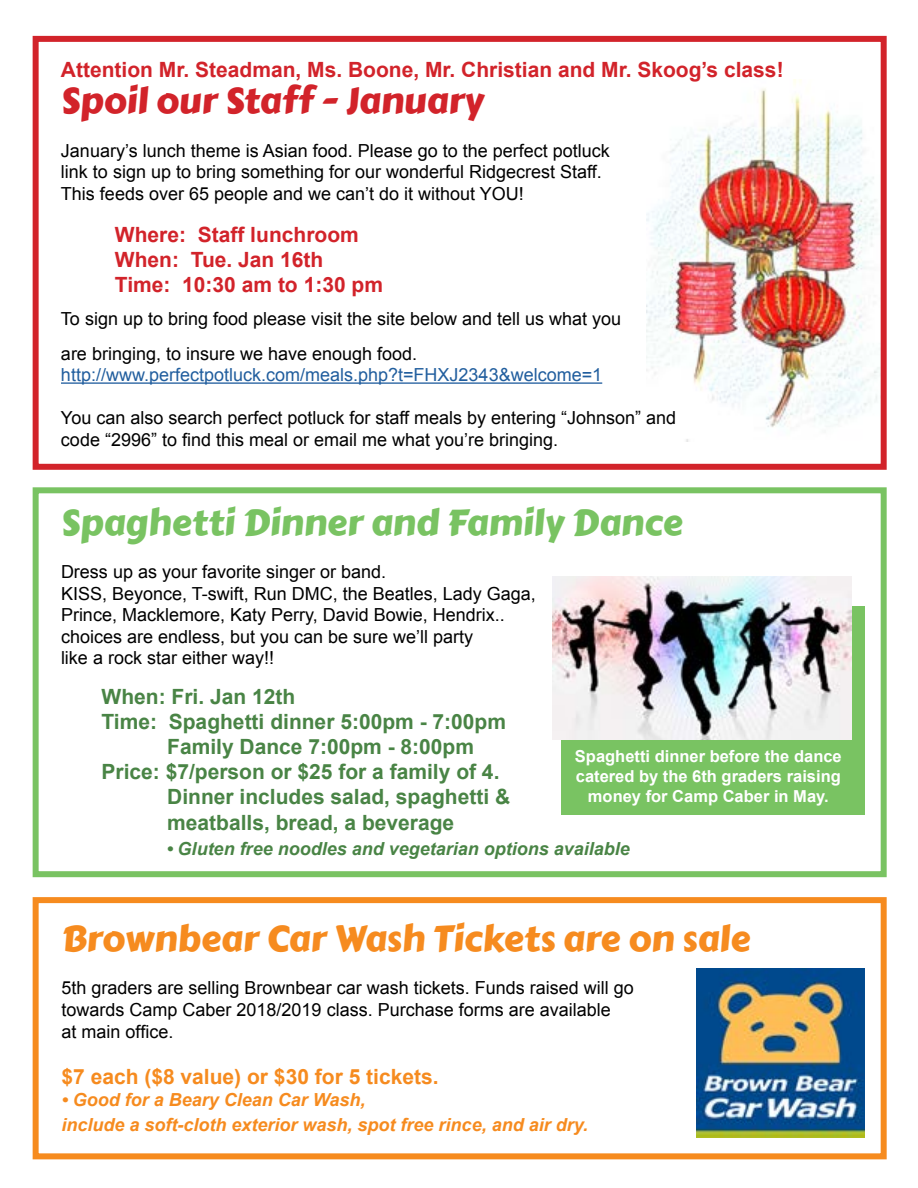
<style>
.page{position:relative;width:918px;height:1188px;background:#fff}
.page>*{position:absolute;margin:0;border:0;box-sizing:border-box;transform-origin:0 0}
.t1{font:36px "Carter One";color:#f68b1f}
.t2{font:36px "Carter One";color:#79c362}
.t3{font:36px "Carter One";color:#d2232a}
.t4{font:700 21px "Arial";color:#498445}
.t5{font:700 21px/25.2px "Arial";color:#d2232a}
.t6{font:700 21px "Arial";color:#f68b1f}
.t7{font:18px/21.6px "Arial";color:#000}
.t8{font:italic 700 18px/25.2px "Arial";color:#f68b1f}
.t9{font:18px "Arial";color:#215e9e}
.t10{font:italic 700 18px "Arial";color:#498445}
.t11{font:700 16.5px/19.8px "Arial";color:#fff;text-align:center}
</style>
<div class="page">
<img style="left:647px;top:79px;width:233px;height:362px">
<div style="left:33px;top:36px;width:854px;height:434px;border:6px solid #d2232a"></div>
<div style="left:33px;top:487px;width:854px;height:390px;border:6px solid #79c362"></div>
<div style="left:33px;top:897px;width:854px;height:262px;border:6px solid #f68b1f"></div>
<hr style="left:61px;top:382px;width:541px;height:2px;background:#215e9e">
<div style="left:561px;top:607px;width:304px;height:208px;background:#79c362"></div>
<img style="left:552px;top:577px;width:299px;height:163px">
<img style="left:696px;top:969px;width:169px;height:169px">
<p class="t5" style="left:61px;top:57px;width:724px">Attention Mr. Steadman, Ms. Boone, Mr. Christian and Mr. Skoog’s class!</p>
<h1 class="t3" style="left:61px;top:74px;width:425px">Spoil our Staff - January</h1>
<p class="t7" style="left:61px;top:140px;width:550px">January’s lunch theme is Asian food. Please go to the perfect potluck link to sign up to bring something for our wonderful Ridgecrest Staff.<br>This feeds over 65 people and we can’t do it without YOU!</p>
<p class="t5" style="left:115px;top:223px;width:270px">Where: Staff lunchroom<br>When: Tue. Jan 16th<br>Time: 10:30 am to 1:30 pm</p>
<p class="t7" style="left:61px;top:301px;width:562px;line-height:35.1px">To sign up to bring food please visit the site below and tell us what you are bringing, to insure we have enough food.</p>
<p class="t9" style="left:61px;top:363px;width:543px">http://www.perfectpotluck.com/meals.php?t=FHXJ2343&amp;welcome=1</p>
<p class="t7" style="left:61px;top:407px;width:617px">You can also search perfect potluck for staff meals by entering “Johnson” and code “2996” to find this meal or email me what you’re bringing.</p>
<h1 class="t2" style="left:61px;top:495px;width:623px">Spaghetti Dinner and Family Dance</h1>
<p class="t7" style="left:61px;top:561px;width:476px">Dress up as your favorite singer or band.<br>KISS, Beyonce, T-swift, Run DMC, the Beatles, Lady Gaga, Prince, Macklemore, Katy Perry, David Bowie, Hendrix.. choices are endless, but you can be sure we’ll party<br>like a rock star either way!!</p>
<p class="t4" style="left:102px;top:682px;width:195px">When: Fri. Jan 12th</p>
<p class="t4" style="left:102px;top:708px;width:406px">Time: Spaghetti dinner 5:00pm - 7:00pm</p>
<p class="t4" style="left:167px;top:733px;width:308px">Family Dance 7:00pm - 8:00pm</p>
<p class="t4" style="left:102px;top:758px;width:399px">Price: $7/person or $25 for a family of 4.</p>
<p class="t4" style="left:167px;top:783px;width:345px">Dinner includes salad, spaghetti &amp;</p>
<p class="t4" style="left:167px;top:808px;width:289px">meatballs, bread, a beverage</p>
<p class="t10" style="left:166px;top:837px;width:465px">• Gluten free noodles and vegetarian options available</p>
<p class="t11" style="left:575px;top:747px;width:268px">Spaghetti dinner before the dance catered by the 6th graders raising money for Camp Caber in May.</p>
<h1 class="t1" style="left:62px;top:911px;width:690px">Brownbear Car Wash Tickets are on sale</h1>
<p class="t7" style="left:62px;top:977px;width:574px">5th graders are selling Brownbear car wash tickets. Funds raised will go towards Camp Caber 2018/2019 class. Purchase forms are available<br>at main office.</p>
<p class="t6" style="left:62px;top:1063px;width:379px">$7 each ($8 value) or $30 for 5 tickets.</p>
<p class="t8" style="left:62px;top:1088px;width:528px">• Good for a Beary Clean Car Wash,<br>include a soft-cloth exterior wash, spot free rince, and air dry.</p>
</div>
